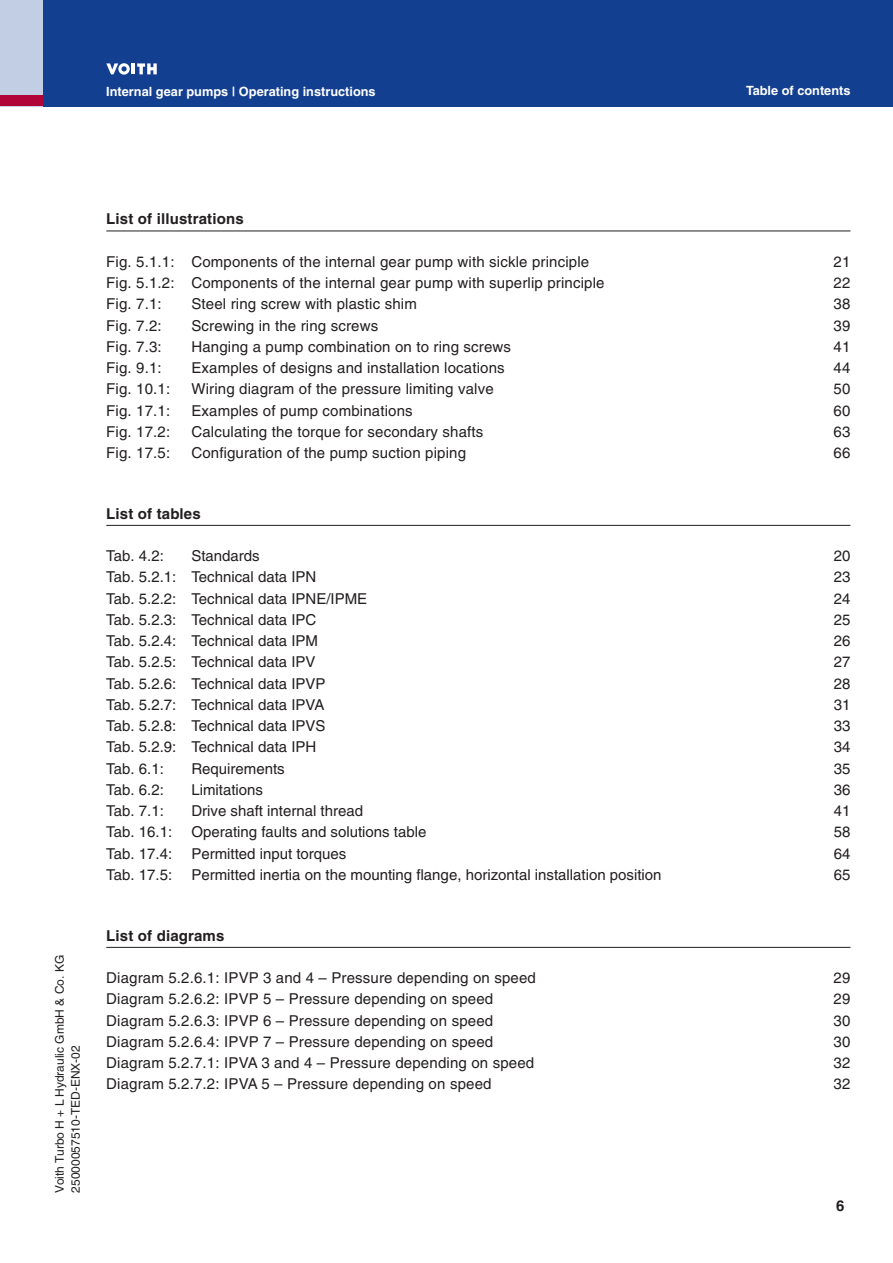
<style>
.page{position:relative;width:893px;height:1263px;background:#fff}
.page>*{position:absolute;margin:0;border:0;box-sizing:border-box;transform-origin:0 0}
.t1{font:15px "Helvetica Euro";letter-spacing:.01em;color:#231f20}
.t2{font:700 15px "Helvetica Euro";letter-spacing:.01em;color:#231f20}
.t3{font:700 12.75px "Helvetica Euro";color:#fff}
.t4{font:12px/15.9px "Helvetica Euro";color:#231f20}
</style>
<div class="page">
<div style="left:0;top:0;width:893px;height:106px;background:#123f90"></div>
<div style="left:0;top:0;width:43px;height:106px;background:#c2cee3"></div>
<hr style="left:892px;top:0;width:1px;height:106px;background:#c2cee3">
<div style="left:0;top:96px;width:43px;height:10px;background:#b10439"></div>
<svg style="left:106px;top:63px;width:51px;height:12px"></svg>
<hr style="left:106px;top:231px;width:744px;height:1px;background:#231f20">
<hr style="left:106px;top:525px;width:744px;height:1px;background:#231f20">
<hr style="left:106px;top:947px;width:744px;height:1px;background:#231f20">
<p class="t3" style="left:106px;top:83px;width:271px">Internal gear pumps | Operating instructions</p>
<p class="t3" style="left:746px;top:83px;width:106px">Table of contents</p>
<p class="t4" style="left:52px;top:1193px;width:239px;rotate:-90deg">Voith Turbo H + L Hydraulic GmbH &amp; Co. KG<br>25000057510-TED-ENX-02</p>
<p class="t2" style="left:106px;top:210px;width:139px">List of illustrations</p>
<p class="t1" style="left:106px;top:253px;width:484px">Fig. 5.1.1: Components of the internal gear pump with sickle principle</p>
<p class="t1" style="left:834px;top:253px;width:18px">21</p>
<p class="t1" style="left:106px;top:274px;width:500px">Fig. 5.1.2: Components of the internal gear pump with superlip principle</p>
<p class="t1" style="left:834px;top:274px;width:18px">22</p>
<p class="t1" style="left:106px;top:295px;width:57px">Fig. 7.1:</p>
<p class="t1" style="left:191px;top:295px;width:227px">Steel ring screw with plastic shim</p>
<p class="t1" style="left:834px;top:295px;width:18px">38</p>
<p class="t1" style="left:106px;top:317px;width:57px">Fig. 7.2:</p>
<p class="t1" style="left:191px;top:317px;width:188px">Screwing in the ring screws</p>
<p class="t1" style="left:834px;top:317px;width:18px">39</p>
<p class="t1" style="left:106px;top:338px;width:57px">Fig. 7.3:</p>
<p class="t1" style="left:191px;top:338px;width:321px">Hanging a pump combination on to ring screws</p>
<p class="t1" style="left:834px;top:338px;width:18px">41</p>
<p class="t1" style="left:106px;top:359px;width:57px">Fig. 9.1:</p>
<p class="t1" style="left:191px;top:359px;width:315px">Examples of designs and installation locations</p>
<p class="t1" style="left:834px;top:359px;width:18px">44</p>
<p class="t1" style="left:106px;top:380px;width:66px">Fig. 10.1:</p>
<p class="t1" style="left:191px;top:380px;width:304px">Wiring diagram of the pressure limiting valve</p>
<p class="t1" style="left:834px;top:380px;width:18px">50</p>
<p class="t1" style="left:106px;top:402px;width:66px">Fig. 17.1:</p>
<p class="t1" style="left:191px;top:402px;width:223px">Examples of pump combinations</p>
<p class="t1" style="left:834px;top:402px;width:18px">60</p>
<p class="t1" style="left:106px;top:423px;width:66px">Fig. 17.2:</p>
<p class="t1" style="left:191px;top:423px;width:294px">Calculating the torque for secondary shafts</p>
<p class="t1" style="left:834px;top:423px;width:18px">63</p>
<p class="t1" style="left:106px;top:444px;width:66px">Fig. 17.5:</p>
<p class="t1" style="left:191px;top:444px;width:276px">Configuration of the pump suction piping</p>
<p class="t1" style="left:834px;top:444px;width:18px">66</p>
<p class="t2" style="left:106px;top:504px;width:96px">List of tables</p>
<p class="t1" style="left:106px;top:547px;width:59px">Tab. 4.2:</p>
<p class="t1" style="left:191px;top:547px;width:70px">Standards</p>
<p class="t1" style="left:834px;top:547px;width:18px">20</p>
<p class="t1" style="left:106px;top:568px;width:212px">Tab. 5.2.1: Technical data IPN</p>
<p class="t1" style="left:834px;top:568px;width:18px">23</p>
<p class="t1" style="left:106px;top:590px;width:262px">Tab. 5.2.2: Technical data IPNE/IPME</p>
<p class="t1" style="left:834px;top:590px;width:18px">24</p>
<p class="t1" style="left:106px;top:611px;width:212px">Tab. 5.2.3: Technical data IPC</p>
<p class="t1" style="left:834px;top:611px;width:18px">25</p>
<p class="t1" style="left:106px;top:632px;width:213px">Tab. 5.2.4: Technical data IPM</p>
<p class="t1" style="left:834px;top:632px;width:18px">26</p>
<p class="t1" style="left:106px;top:653px;width:211px">Tab. 5.2.5: Technical data IPV</p>
<p class="t1" style="left:834px;top:653px;width:18px">27</p>
<p class="t1" style="left:106px;top:675px;width:221px">Tab. 5.2.6: Technical data IPVP</p>
<p class="t1" style="left:834px;top:675px;width:18px">28</p>
<p class="t1" style="left:106px;top:696px;width:220px">Tab. 5.2.7: Technical data IPVA</p>
<p class="t1" style="left:834px;top:696px;width:18px">31</p>
<p class="t1" style="left:106px;top:717px;width:221px">Tab. 5.2.8: Technical data IPVS</p>
<p class="t1" style="left:834px;top:717px;width:18px">33</p>
<p class="t1" style="left:106px;top:738px;width:212px">Tab. 5.2.9: Technical data IPH</p>
<p class="t1" style="left:834px;top:738px;width:18px">34</p>
<p class="t1" style="left:106px;top:760px;width:59px">Tab. 6.1:</p>
<p class="t1" style="left:191px;top:760px;width:95px">Requirements</p>
<p class="t1" style="left:834px;top:760px;width:18px">35</p>
<p class="t1" style="left:106px;top:781px;width:59px">Tab. 6.2:</p>
<p class="t1" style="left:191px;top:781px;width:73px">Limitations</p>
<p class="t1" style="left:834px;top:781px;width:18px">36</p>
<p class="t1" style="left:106px;top:802px;width:59px">Tab. 7.1:</p>
<p class="t1" style="left:191px;top:802px;width:173px">Drive shaft internal thread</p>
<p class="t1" style="left:834px;top:802px;width:18px">41</p>
<p class="t1" style="left:106px;top:823px;width:67px">Tab. 16.1:</p>
<p class="t1" style="left:191px;top:823px;width:237px">Operating faults and solutions table</p>
<p class="t1" style="left:834px;top:823px;width:18px">58</p>
<p class="t1" style="left:106px;top:845px;width:67px">Tab. 17.4:</p>
<p class="t1" style="left:191px;top:845px;width:157px">Permitted input torques</p>
<p class="t1" style="left:834px;top:845px;width:18px">64</p>
<p class="t1" style="left:106px;top:866px;width:67px">Tab. 17.5:</p>
<p class="t1" style="left:191px;top:866px;width:472px">Permitted inertia on the mounting flange, horizontal installation position</p>
<p class="t1" style="left:834px;top:866px;width:18px">65</p>
<p class="t2" style="left:106px;top:926px;width:120px">List of diagrams</p>
<p class="t1" style="left:106px;top:969px;width:431px">Diagram 5.2.6.1: IPVP 3 and 4 – Pressure depending on speed</p>
<p class="t1" style="left:834px;top:969px;width:18px">29</p>
<p class="t1" style="left:106px;top:990px;width:388px">Diagram 5.2.6.2: IPVP 5 – Pressure depending on speed</p>
<p class="t1" style="left:834px;top:990px;width:18px">29</p>
<p class="t1" style="left:106px;top:1011px;width:388px">Diagram 5.2.6.3: IPVP 6 – Pressure depending on speed</p>
<p class="t1" style="left:834px;top:1011px;width:18px">30</p>
<p class="t1" style="left:106px;top:1033px;width:388px">Diagram 5.2.6.4: IPVP 7 – Pressure depending on speed</p>
<p class="t1" style="left:834px;top:1033px;width:18px">30</p>
<p class="t1" style="left:106px;top:1054px;width:429px">Diagram 5.2.7.1: IPVA 3 and 4 – Pressure depending on speed</p>
<p class="t1" style="left:834px;top:1054px;width:18px">32</p>
<p class="t1" style="left:106px;top:1075px;width:387px">Diagram 5.2.7.2: IPVA 5 – Pressure depending on speed</p>
<p class="t1" style="left:834px;top:1075px;width:18px">32</p>
<p class="t2" style="left:836px;top:1197px;width:10px">6</p>
</div>
